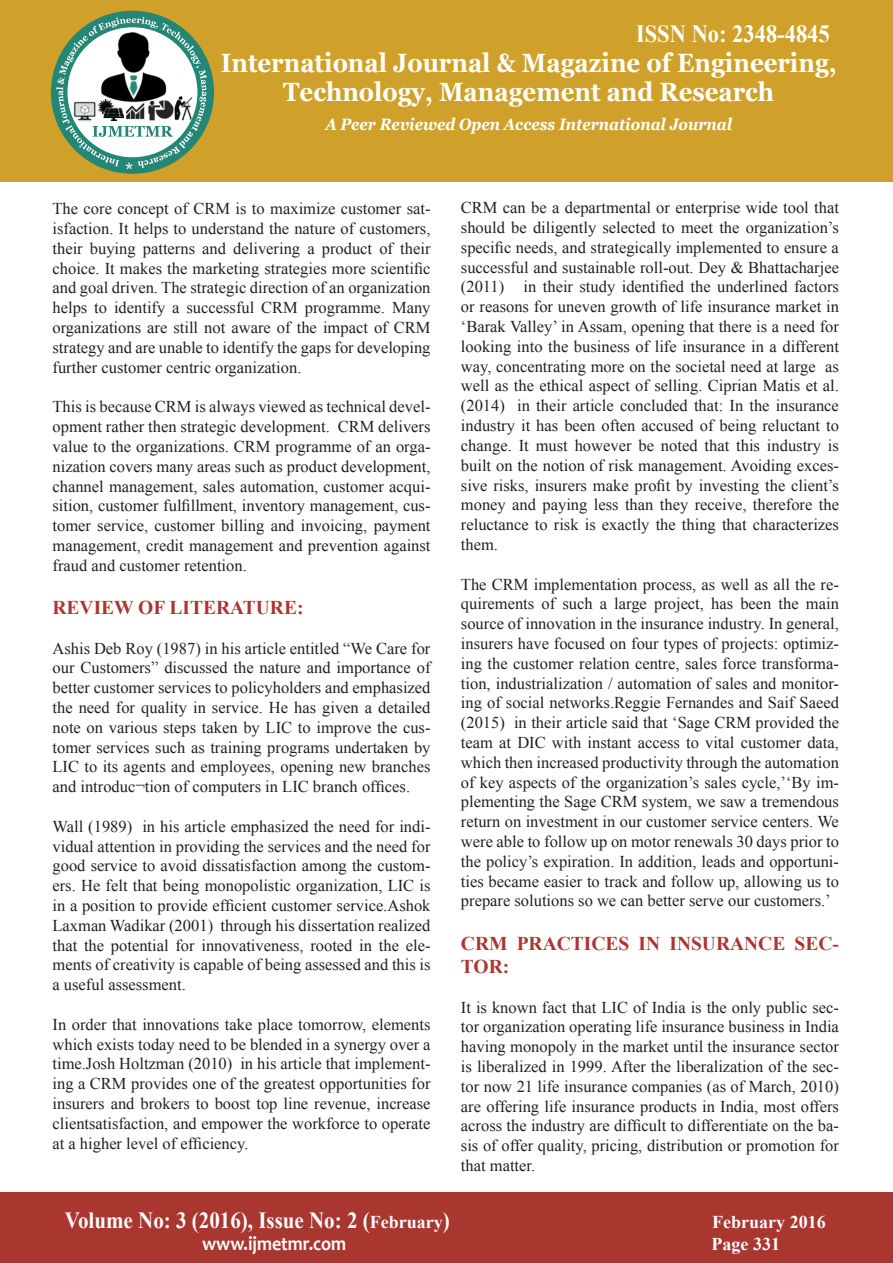
<style>
.page{position:relative;width:893px;height:1263px;background:#fff}
.page>*{position:absolute;margin:0;border:0;box-sizing:border-box;transform-origin:0 0}
.t1{font:700 26.4px/28.8px "Georgia";color:#fff;text-align:center;scale:.91 1}
.t2{font:700 24.75px "Times New Roman";color:#fff;scale:.91 1}
.t3{font:700 23.1px "Times New Roman";color:#fff;scale:.91 1}
.t4{font:700 19.8px "Candara";color:#fff;scale:.91 1}
.t5{font:700 19.5px/23.4px "Times New Roman";color:#aa3630}
.t6{font:700 18px "Times New Roman";color:#fff}
.t7{font:16.5px/19.8px "Times New Roman";color:#231f20;text-align:justify}
.t8{font:italic 700 16.5px "Georgia";color:#fff;scale:.91 1}
.s1{font-size:18px}
</style>
<div class="page">
<div style="left:0;top:0;width:893px;height:182px;background:#d0a12a"></div>
<div style="left:51px;top:11px;width:163px;height:163px;background:#248675;border-radius:50%"></div>
<svg style="left:56px;top:17px;width:151px;height:152px"></svg>
<img style="left:146px;top:99px;width:28px;height:23px">
<img style="left:174px;top:96px;width:21px;height:25px">
<img style="left:99px;top:31px;width:72px;height:74px">
<img style="left:72px;top:101px;width:25px;height:21px">
<img style="left:99px;top:99px;width:25px;height:21px">
<div style="left:0;top:1193px;width:893px;height:70px;background:#aa3630"></div>
<h2 class="t2" style="left:636px;top:16px;width:214px">ISSN No: 2348-4845</h2>
<h1 class="t1" style="left:221px;top:49px;width:678px">International Journal &amp; Magazine of Engineering,<br>Technology, Management and Research</h1>
<p class="t8" style="left:325px;top:113px;width:448px">A Peer Reviewed Open Access International Journal</p>
<p class="t7" style="left:52px;top:199px;width:380px">The core concept of CRM is to maximize customer sat&shy;isfaction. It helps to understand the nature of customers, their buying patterns and delivering a product of their choice. It makes the marketing strategies more scientific and goal driven. The strategic direction of an organization helps to identify a successful CRM programme. Many organizations are still not aware of the impact of CRM strategy and are unable to identify the gaps for developing further customer centric organization.</p>
<p class="t7" style="left:52px;top:397px;width:380px">This is because CRM is always viewed as technical devel&shy;opment rather then strategic development. CRM delivers value to the organizations. CRM programme of an orga&shy;nization covers many areas such as product development, channel management, sales automation, customer acqui&shy;sition, customer fulfillment, inventory management, cus&shy;tomer service, customer billing and invoicing, payment management, credit management and prevention against fraud and customer retention.</p>
<p class="t5" style="left:52px;top:595px;width:253px">REVIEW OF LITERATURE:</p>
<p class="t7" style="left:52px;top:638px;width:380px">Ashis Deb Roy (1987) in his article entitled “We Care for our Customers” discussed the nature and importance of better customer services to policyholders and emphasized the need for quality in service. He has given a detailed note on various steps taken by LIC to improve the cus&shy;tomer services such as training programs undertaken by LIC to its agents and employees, opening new branches and introduc¬tion of computers in LIC branch offices.</p>
<p class="t7" style="left:52px;top:816px;width:380px">Wall (1989) in his article emphasized the need for indi&shy;vidual attention in providing the services and the need for good service to avoid dissatisfaction among the custom&shy;ers. He felt that being monopolistic organization, LIC is in a position to provide efficient customer service.Ashok Laxman Wadikar (2001) through his dissertation realized that the potential for innovativeness, rooted in the ele&shy;ments of creativity is capable of being assessed and this is a useful assessment.</p>
<p class="t7" style="left:52px;top:1014px;width:380px">In order that innovations take place tomorrow, elements which exists today need to be blended in a synergy over a time.Josh Holtzman (2010) in his article that implement&shy;ing a CRM provides one of the greatest opportunities for insurers and brokers to boost top line revenue, increase clientsatisfaction, and empower the workforce to operate at a higher level of efficiency.</p>
<p class="t7" style="left:461px;top:198px;width:380px">CRM can be a departmental or enterprise wide tool that should be diligently selected to meet the organization’s specific needs, and strategically implemented to ensure a successful and sustainable roll-out. Dey &amp; Bhattacharjee (2011) in their study identified the underlined factors or reasons for uneven growth of life insurance market in ‘Barak Valley’ in Assam, opening that there is a need for looking into the business of life insurance in a different way, concentrating more on the societal need at large as well as the ethical aspect of selling. Ciprian Matis et al. (2014) in their article concluded that: In the insurance industry it has been often accused of being reluctant to change. It must however be noted that this industry is built on the notion of risk management. Avoiding exces&shy;sive risks, insurers make profit by investing the client’s money and paying less than they receive, therefore the reluctance to risk is exactly the thing that characterizes them.</p>
<p class="t7" style="left:461px;top:574px;width:380px">The CRM implementation process, as well as all the re&shy;quirements of such a large project, has been the main source of innovation in the insurance industry. In general, insurers have focused on four types of projects: optimiz&shy;ing the customer relation centre, sales force transforma&shy;tion, industrialization / automation of sales and monitor&shy;ing of social networks.Reggie Fernandes and Saif Saeed (2015) in their article said that ‘Sage CRM provided the team at DIC with instant access to vital customer data, which then increased productivity through the automation of key aspects of the organization’s sales cycle,’‘By im&shy;plementing the Sage CRM system, we saw a tremendous return on investment in our customer service centers. We were able to follow up on motor renewals 30 days prior to the policy’s expiration. In addition, leads and opportuni&shy;ties became easier to track and follow up, allowing us to prepare solutions so we can better serve our customers.’</p>
<p class="t5" style="left:461px;top:931px;width:379px">CRM PRACTICES IN INSURANCE SEC-<br>TOR:</p>
<p class="t7" style="left:461px;top:997px;width:380px">It is known fact that LIC of India is the only public sec&shy;tor organization operating life insurance business in India having monopoly in the market until the insurance sector is liberalized in 1999. After the liberalization of the sec&shy;tor now 21 life insurance companies (as of March, 2010) are offering life insurance products in India, most offers across the industry are difficult to differentiate on the ba&shy;sis of offer quality, pricing, distribution or promotion for that matter.</p>
<h3 class="t3" style="left:65px;top:1204px;width:424px">Volume No: 3 (2016), Issue No: 2 (<span class="s1">February</span>)</h3>
<p class="t6" style="left:712px;top:1210px;width:115px">February 2016</p>
<p class="t4" style="left:202px;top:1231px;width:160px">www.ijmetmr.com</p>
<p class="t6" style="left:711px;top:1231px;width:70px">Page 331</p>
</div>
